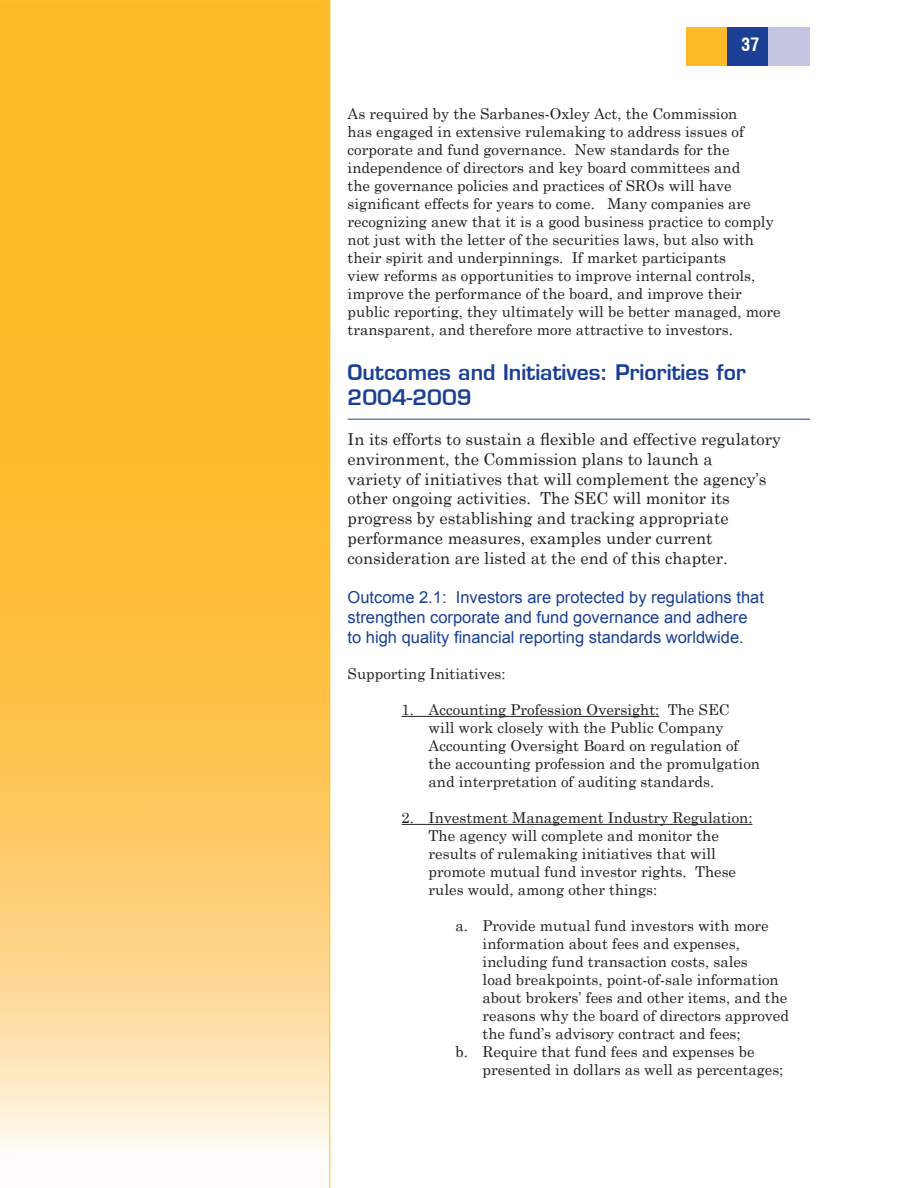
<style>
.page{position:relative;width:918px;height:1188px;background:#fff}
.page>*{position:absolute;margin:0;border:0;box-sizing:border-box;transform-origin:0 0}
.t1{font:700 21px/25.2px "Euromode";color:#1b3f94}
.t2{font:700 condensed 18px "Switzerland";color:#fff}
.t3{font:16.5px/19.8px "Century Schoolbook";color:#231f20}
.t4{font:16.5px/19.8px "Arial";color:#1b3f94}
.t5{font:15px/18px "Century Schoolbook";color:#231f20}
</style>
<div class="page">
<svg style="left:0;top:0;width:330px;height:1188px;background:#fdc756"></svg>
<div style="left:686px;top:27px;width:41px;height:39px;background:#fdbb28"></div>
<div style="left:727px;top:27px;width:42px;height:39px;background:#1b3f94"></div>
<div style="left:769px;top:27px;width:41px;height:39px;background:#c5c6e1"></div>
<hr style="left:348px;top:419px;width:462px;height:1px;background:#1b3f94">
<hr style="left:402px;top:716px;width:257px;height:1px;background:#231f20">
<hr style="left:402px;top:824px;width:351px;height:1px;background:#231f20">
<p class="t2" style="left:741px;top:34px;width:19px">37</p>
<p class="t5" style="left:348px;top:103px;width:435px">As required by the Sarbanes-Oxley Act, the Commission<br>has engaged in extensive rulemaking to address issues of corporate and fund governance. New standards for the independence of directors and key board committees and<br>the governance policies and practices of SROs will have significant effects for years to come. Many companies are recognizing anew that it is a good business practice to comply not just with the letter of the securities laws, but also with their spirit and underpinnings. If market participants<br>view reforms as opportunities to improve internal controls, improve the performance of the board, and improve their public reporting, they ultimately will be better managed, more transparent, and therefore more attractive to investors.</p>
<h1 class="t1" style="left:348px;top:360px;width:400px">Outcomes and Initiatives: Priorities for<br>2004-2009</h1>
<p class="t3" style="left:348px;top:428px;width:435px">In its efforts to sustain a flexible and effective regulatory environment, the Commission plans to launch a<br>variety of initiatives that will complement the agency’s other ongoing activities. The SEC will monitor its progress by establishing and tracking appropriate performance measures, examples under current consideration are listed at the end of this chapter.</p>
<p class="t4" style="left:348px;top:588px;width:418px">Outcome 2.1: Investors are protected by regulations that strengthen corporate and fund governance and adhere to high quality financial reporting standards worldwide.</p>
<p class="t5" style="left:348px;top:663px;width:160px">Supporting Initiatives:</p>
<p class="t5" style="left:429px;top:699px;width:333px;text-indent:-27px">1. Accounting Profession Oversight: The SEC<br>will work closely with the Public Company Accounting Oversight Board on regulation of the accounting profession and the promulgation and interpretation of auditing standards.</p>
<p class="t5" style="left:429px;top:807px;width:325px;text-indent:-27px">2. Investment Management Industry Regulation:<br>The agency will complete and monitor the results of rulemaking initiatives that will promote mutual fund investor rights. These rules would, among other things:</p>
<p class="t5" style="left:456px;top:915px;width:315px">a. Provide mutual fund investors with more</p>
<p class="t5" style="left:483px;top:933px;width:259px">information about fees and expenses,</p>
<p class="t5" style="left:483px;top:951px;width:267px">including fund transaction costs, sales</p>
<p class="t5" style="left:483px;top:969px;width:298px">load breakpoints, point-of-sale information</p>
<p class="t5" style="left:483px;top:987px;width:306px">about brokers’ fees and other items, and the</p>
<p class="t5" style="left:483px;top:1005px;width:308px">reasons why the board of directors approved</p>
<p class="t5" style="left:483px;top:1023px;width:260px">the fund’s advisory contract and fees;</p>
<p class="t5" style="left:456px;top:1041px;width:300px">b. Require that fund fees and expenses be</p>
<p class="t5" style="left:483px;top:1059px;width:302px">presented in dollars as well as percentages;</p>
</div>
